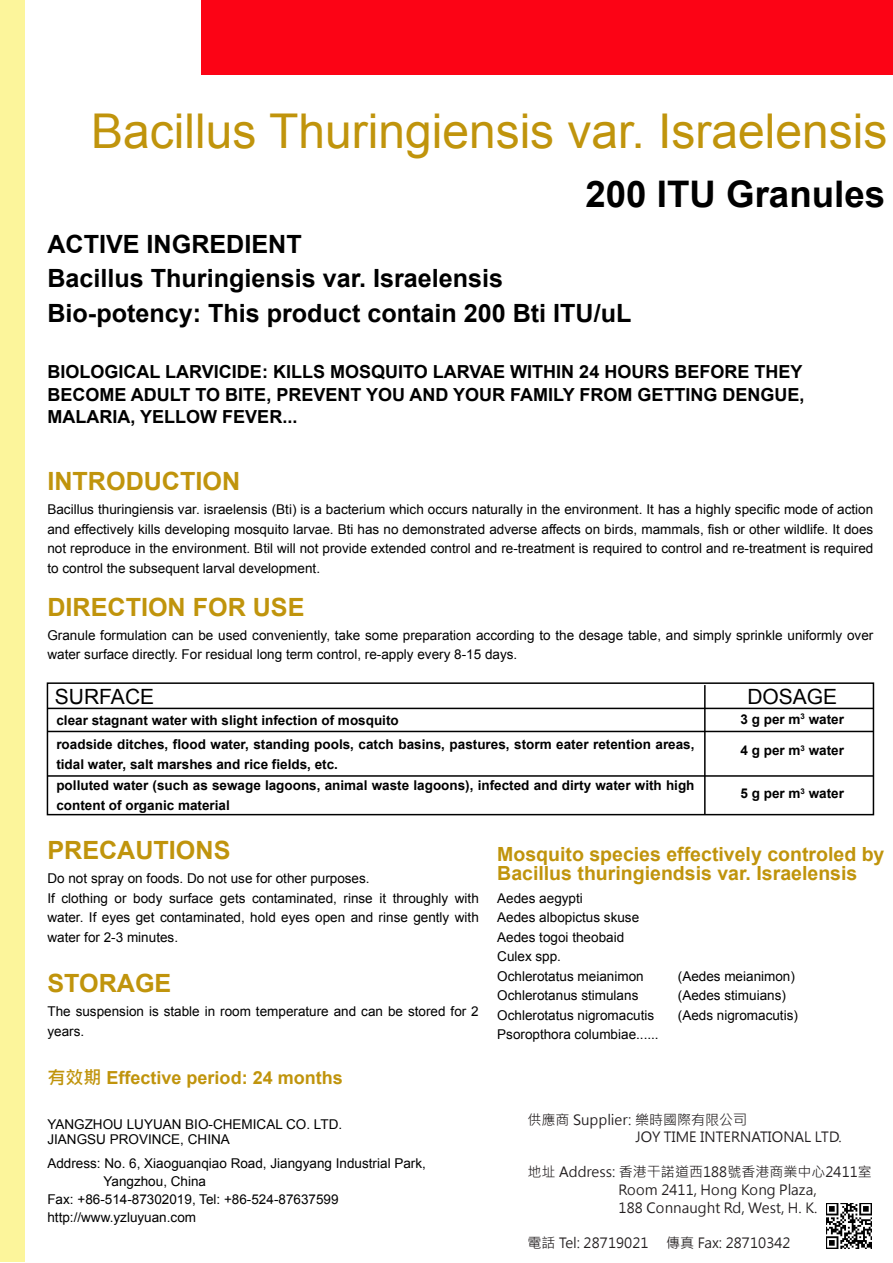
<style>
.page{position:relative;width:893px;height:1263px;background:#fff}
.page>*{position:absolute;margin:0;border:0;box-sizing:border-box;transform-origin:0 0}
.t1{font:48px "Arial";color:#c0940c}
.t2{font:700 36.6px "Arial";color:#000}
.t3{font:700 25.05px/34.5px "Arial";color:#000}
.t4{font:700 25.05px "Arial";color:#c0940c}
.t5{font:21px "Arial";color:#000}
.t6{font:700 19.5px/19.5px "Arial";color:#c0940c}
.t7{font:700 18px/22.5px "Arial";color:#000;text-align:justify}
.t8{font:700 18px "Arial";color:#c0940c}
.t9{font:13.95px/17.5px "Microsoft Jheng Hei";color:#231f20}
.t10{font:13.5px/19.5px "Arial";color:#000}
.t11{font:700 13.5px/24.9px "Arial";color:#000}
.s1{font-family:"Microsoft Jheng Hei"}
</style>
<div class="page">
<div style="left:0;top:0;width:24px;height:1261px;background:#fcf59b"></div>
<img style="left:826px;top:1203px;width:45px;height:45px">
<div style="left:202px;top:0;width:690px;height:74px;background:#fc0315"></div>
<div style="left:47px;top:682px;width:826px;height:133px;border:2px solid #000"></div>
<hr style="left:47px;top:707px;width:826px;height:2px;background:#000">
<hr style="left:47px;top:730px;width:826px;height:2px;background:#000">
<hr style="left:47px;top:775px;width:826px;height:1px;background:#000">
<hr style="left:703px;top:685px;width:2px;height:129px;background:#000">
<h1 class="t1" style="left:91px;top:99px;width:797px">Bacillus Thuringiensis var. Israelensis</h1>
<h2 class="t2" style="left:585px;top:170px;width:301px">200 ITU Granules</h2>
<h3 class="t3" style="left:47px;top:227px;width:585px">ACTIVE INGREDIENT<br>Bacillus Thuringiensis var. Israelensis<br>Bio-potency: This product contain 200 Bti ITU/uL</h3>
<h3 class="t7" style="left:47px;top:361px;width:758px">BIOLOGICAL LARVICIDE: KILLS MOSQUITO LARVAE WITHIN 24 HOURS BEFORE THEY BECOME ADULT TO BITE, PREVENT YOU AND YOUR FAMILY FROM GETTING DENGUE, MALARIA, YELLOW FEVER...</h3>
<h3 class="t4" style="left:47px;top:465px;width:194px">INTRODUCTION</h3>
<p class="t10" style="left:47px;top:499px;width:827px;text-align:justify">Bacillus thuringiensis var. israelensis (Bti) is a bacterium which occurs naturally in the environment. It has a highly specific mode of action and effectively kills developing mosquito larvae. Bti has no demonstrated adverse affects on birds, mammals, fish or other wildlife. It does not reproduce in the environment. Btil will not provide extended control and re-treatment is required to control and re-treatment is required to control the subsequent larval development.</p>
<h3 class="t4" style="left:47px;top:590px;width:258px">DIRECTION FOR USE</h3>
<p class="t10" style="left:47px;top:625px;width:827px">Granule formulation can be used conveniently, take some preparation according to the desage table, and simply sprinkle uniformly over water surface directly. For residual long term control, re-apply every 8-15 days.</p>
<h3 class="t5" style="left:55px;top:682px;width:101px">SURFACE</h3>
<h3 class="t5" style="left:747px;top:682px;width:91px">DOSAGE</h3>
<p class="t11" style="left:56px;top:707px;width:639px">clear stagnant water with slight infection of mosquito<br>roadside ditches, flood water, standing pools, catch basins, pastures, storm eater retention areas,</p>
<p class="t11" style="left:56px;top:754px;width:639px;line-height:21.1px">tidal water, salt marshes and rice fields, etc.<br>polluted water (such as sewage lagoons, animal waste lagoons), infected and dirty water with high</p>
<p class="t11" style="left:56px;top:792px;width:175px">content of organic material</p>
<p class="t11" style="left:740px;top:707px;width:105px">3 g per m<sup>3</sup> water</p>
<p class="t11" style="left:740px;top:738px;width:105px">4 g per m<sup>3</sup> water</p>
<p class="t11" style="left:740px;top:781px;width:105px">5 g per m<sup>3</sup> water</p>
<h3 class="t4" style="left:47px;top:834px;width:184px">PRECAUTIONS</h3>
<p class="t10" style="left:47px;top:868px;width:433px">Do not spray on foods. Do not use for other purposes.<br>If clothing or body surface gets contaminated, rinse it throughly with water. If eyes get contaminated, hold eyes open and rinse gently with water for 2-3 minutes.</p>
<h3 class="t4" style="left:47px;top:967px;width:125px">STORAGE</h3>
<p class="t10" style="left:47px;top:1001px;width:432px">The suspension is stable in room temperature and can be stored for 2 years.</p>
<h3 class="t8" style="left:47px;top:1065px;width:297px"><span class="s1">有效期</span> Effective period: 24 months</h3>
<p class="t10" style="left:47px;top:1117px;width:296px;line-height:15px">YANGZHOU LUYUAN BIO-CHEMICAL CO. LTD.<br>JIANGSU PROVINCE, CHINA</p>
<p class="t10" style="left:47px;top:1153px;width:380px">Address: No. 6, Xiaoguanqiao Road, Jiangyang Industrial Park,</p>
<p class="t10" style="left:103px;top:1171px;width:104px">Yangzhou, China</p>
<p class="t10" style="left:47px;top:1189px;width:292px">Fax: +86-514-87302019, Tel: +86-524-87637599</p>
<p class="t10" style="left:47px;top:1207px;width:150px">http://www.yzluyuan.com</p>
<h3 class="t6" style="left:497px;top:845px;width:388px">Mosquito species effectively controled by<br>Bacillus thuringiendsis var. Israelensis</h3>
<p class="t10" style="left:497px;top:888px;width:163px">Aedes aegypti<br>Aedes albopictus skuse<br>Aedes togoi theobaid<br>Culex spp.<br>Ochlerotatus meianimon<br>Ochlerotanus stimulans<br>Ochlerotatus nigromacutis<br>Psoropthora columbiae......</p>
<p class="t10" style="left:677px;top:966px;width:122px">(Aedes meianimon) (Aedes stimuians) (Aeds nigromacutis)</p>
<p class="t9" style="left:635px;top:1110px;width:208px;text-indent:-108px">供應商 Supplier: 樂時國際有限公司<br>JOY TIME INTERNATIONAL LTD.</p>
<p class="t9" style="left:618px;top:1163px;width:255px;text-indent:-91px">地址 Address: 香港干諾道西188號香港商業中心2411室<br>Room 2411, Hong Kong Plaza,<br>188 Connaught Rd, West, H. K.</p>
<p class="t9" style="left:527px;top:1233px;width:122px">電話 Tel: 28719021</p>
<p class="t9" style="left:666px;top:1233px;width:126px">傳真 Fax: 28710342</p>
</div>
